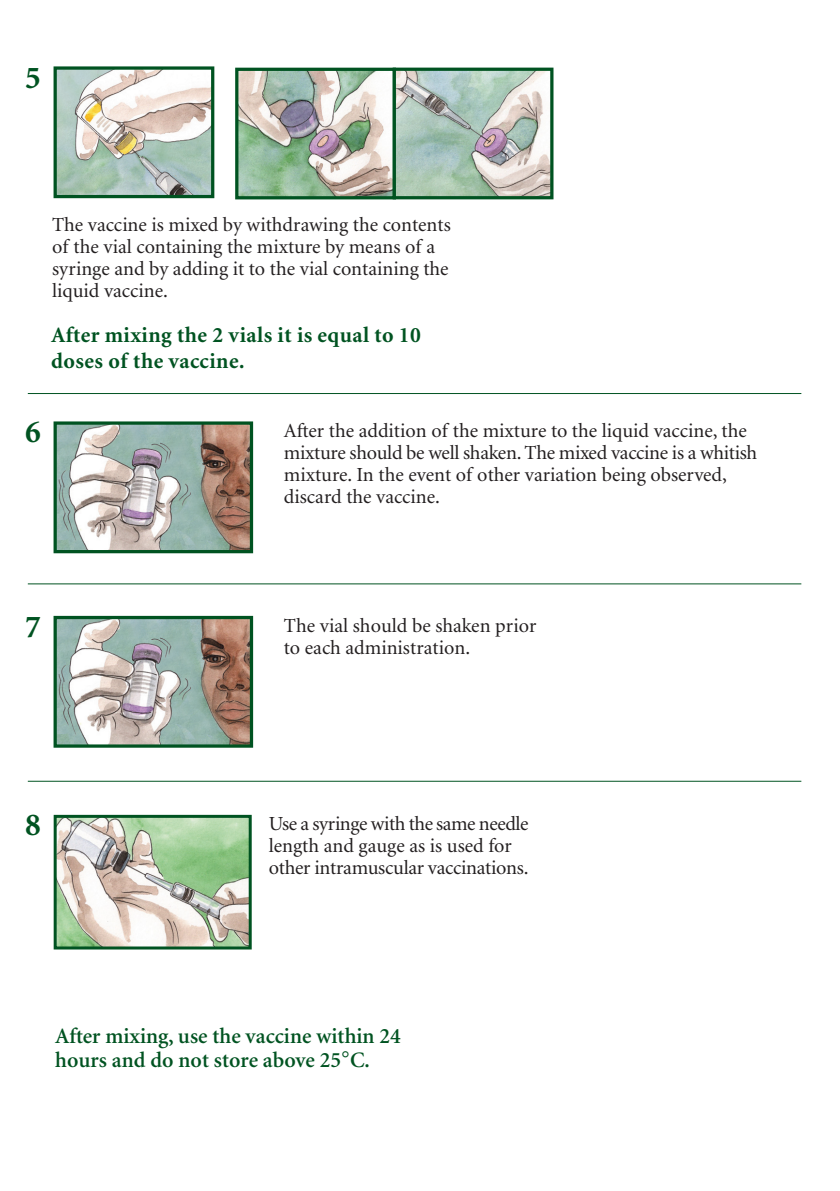
<style>
.page{position:relative;width:840px;height:1191px;background:#fff}
.page>*{position:absolute;margin:0;border:0;box-sizing:border-box;transform-origin:0 0}
.t1{font:700 32px "Minion";color:#005321}
.t2{font:600 22px/24px "Minion";color:#005321}
.t3{font:700 22px/26px "Minion";letter-spacing:.02em;color:#005321}
.t4{font:20px/22px "Minion";color:#231f20}
</style>
<div class="page">
<hr style="left:28px;top:393px;width:772px;height:1px;background:#005321">
<hr style="left:28px;top:583px;width:772px;height:1px;background:#005321">
<img style="left:57px;top:70px;width:153px;height:124px">
<div style="left:53px;top:66px;width:161px;height:132px;border:3px solid #005321"></div>
<img style="left:239px;top:72px;width:153px;height:123px">
<div style="left:235px;top:68px;width:161px;height:131px;border:3px solid #005321"></div>
<svg style="left:396px;top:72px;width:153px;height:123px;background:#b9c5bd"></svg>
<div style="left:392px;top:68px;width:161px;height:131px;border:3px solid #005321"></div>
<img style="left:57px;top:425px;width:192px;height:124px">
<div style="left:53px;top:421px;width:200px;height:132px;border:3px solid #005321"></div>
<img style="left:57px;top:620px;width:192px;height:123px">
<div style="left:53px;top:616px;width:200px;height:131px;border:3px solid #005321"></div>
<hr style="left:28px;top:780px;width:772px;height:1px;background:#005321">
<img style="left:58px;top:819px;width:189px;height:126px">
<div style="left:54px;top:815px;width:197px;height:134px;border:3px solid #005321"></div>
<h1 class="t1" style="left:25px;top:65px;width:17px">5</h1>
<p class="t4" style="left:52px;top:215px;width:400px">The vaccine is mixed by withdrawing the contents of the vial containing the mixture by means of a syringe and by adding it to the vial containing the liquid vaccine.</p>
<p class="t3" style="left:51px;top:323px;width:371px">After mixing the 2 vials it is equal to 10 doses of the vaccine.</p>
<h1 class="t1" style="left:25px;top:420px;width:17px">6</h1>
<p class="t4" style="left:284px;top:421px;width:474px">After the addition of the mixture to the liquid vaccine, the mixture should be well shaken. The mixed vaccine is a whitish mixture. In the event of other variation being observed, discard the vaccine.</p>
<h1 class="t1" style="left:25px;top:614px;width:17px">7</h1>
<p class="t4" style="left:284px;top:616px;width:254px">The vial should be shaken prior to each administration.</p>
<h1 class="t1" style="left:25px;top:812px;width:17px">8</h1>
<p class="t4" style="left:269px;top:814px;width:261px">Use a syringe with the same needle length and gauge as is used for other intramuscular vaccinations.</p>
<p class="t2" style="left:55px;top:1025px;width:347px">After mixing, use the vaccine within 24 hours and do not store above 25 C.</p>
</div>
